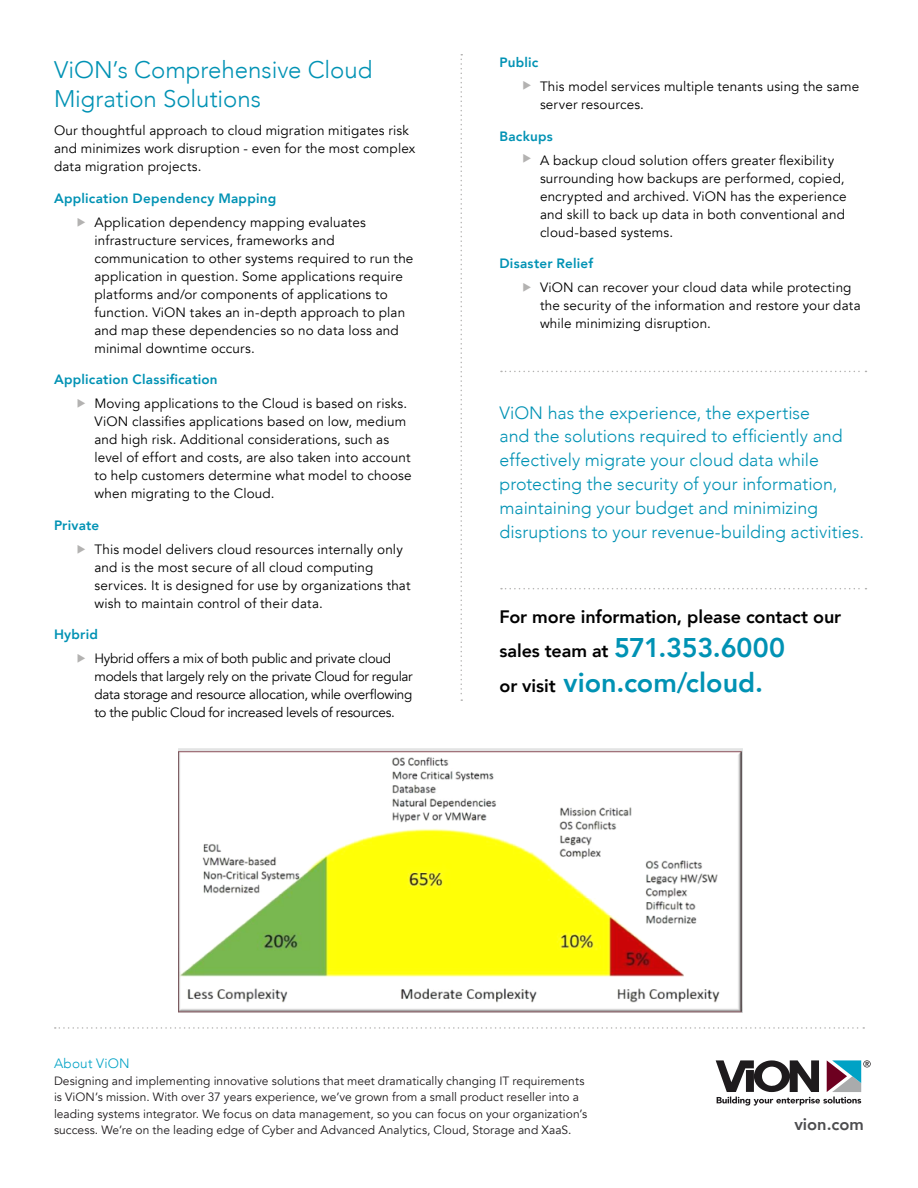
<style>
.page{position:relative;width:918px;height:1188px;background:#fff}
.page>*{position:absolute;margin:0;border:0;box-sizing:border-box;transform-origin:0 0}
.t1{font:800 27px/34.5px "Avenir";color:#0092b4}
.t2{font:300 24px/28.8px "Avenir";letter-spacing:-.005em;color:#0092b4}
.t3{font:800 18px "Avenir";letter-spacing:-.005em;color:#000}
.t4{font:300 17.85px/24px "Avenir";color:#0092b4}
.t5{font:800 16.5px "Avenir";color:#4d4d4f}
.t6{font:13.5px/18px "Avenir";letter-spacing:.01em;color:#000}
.t7{font:13.5px/18px "Avenir";letter-spacing:-.02em;color:#000}
.t8{font:800 13.5px "Avenir";letter-spacing:.015em;color:#0092b4}
.t9{font:300 13.5px "Avenir";letter-spacing:.015em;color:#00a2c5}
.t10{font:12px/16.5px "Avenir";letter-spacing:.005em;color:#1e1b1d}
.s1{font-size:18px;color:#000}
</style>
<div class="page">
<svg style="left:55px;top:1027px;width:809px;height:2px"></svg>
<svg style="left:460px;top:54px;width:2px;height:647px"></svg>
<svg style="left:716px;top:1060px;width:155px;height:46px"></svg>
<svg style="left:501px;top:371px;width:366px;height:1px"></svg>
<img style="left:178px;top:748px;width:564px;height:264px">
<svg style="left:501px;top:588px;width:366px;height:1px"></svg>
<h2 class="t2" style="left:54px;top:55px;width:320px">ViON’s Comprehensive Cloud<br>Migration Solutions</h2>
<p class="t6" style="left:54px;top:122px;width:363px">Our thoughtful approach to cloud migration mitigates risk and minimizes work disruption - even for the most complex data migration projects.</p>
<p class="t8" style="left:54px;top:188px;width:224px">Application Dependency Mapping</p>
<p class="t6" style="left:94px;top:213px;width:320px">Application dependency mapping evaluates infrastructure services, frameworks and communication to other systems required to run the application in question. Some applications require platforms and/or components of applications to function. ViON takes an in-depth approach to plan and map these dependencies so no data loss and minimal downtime occurs.</p>
<p class="t8" style="left:54px;top:369px;width:165px">Application Classification</p>
<p class="t6" style="left:94px;top:395px;width:319px">Moving applications to the Cloud is based on risks.<br>ViON classifies applications based on low, medium and high risk. Additional considerations, such as level of effort and costs, are also taken into account to help customers determine what model to choose when migrating to the Cloud.</p>
<p class="t8" style="left:54px;top:515px;width:47px">Private</p>
<p class="t6" style="left:94px;top:540px;width:318px">This model delivers cloud resources internally only and is the most secure of all cloud computing services. It is designed for use by organizations that wish to maintain control of their data.</p>
<p class="t8" style="left:54px;top:624px;width:45px">Hybrid</p>
<p class="t7" style="left:94px;top:650px;width:320px">Hybrid offers a mix of both public and private cloud models that largely rely on the private Cloud for regular data storage and resource allocation, while overflowing to the public Cloud for increased levels of resources.</p>
<p class="t8" style="left:500px;top:52px;width:40px">Public</p>
<p class="t6" style="left:540px;top:78px;width:321px">This model services multiple tenants using the same server resources.</p>
<p class="t8" style="left:500px;top:126px;width:55px">Backups</p>
<p class="t6" style="left:540px;top:152px;width:308px">A backup cloud solution offers greater flexibility surrounding how backups are performed, copied, encrypted and archived. ViON has the experience and skill to back up data in both conventional and cloud-based systems.</p>
<p class="t8" style="left:500px;top:253px;width:95px">Disaster Relief</p>
<p class="t6" style="left:540px;top:279px;width:322px">ViON can recover your cloud data while protecting the security of the information and restore your data while minimizing disruption.</p>
<p class="t4" style="left:500px;top:400px;width:366px">ViON has the experience, the expertise<br>and the solutions required to efficiently and effectively migrate your cloud data while protecting the security of your information, maintaining your budget and minimizing disruptions to your revenue-building activities.</p>
<h3 class="t3" style="left:500px;top:602px;width:343px">For more information, please contact our</h3>
<h1 class="t1" style="left:500px;top:630px;width:287px"><span class="s1">sales team at</span> 571.353.6000 <span class="s1">or visit</span> vion.com/cloud.</h1>
<p class="t9" style="left:54px;top:1055px;width:77px">About ViON</p>
<p class="t10" style="left:54px;top:1072px;width:535px">Designing and implementing innovative solutions that meet dramatically changing IT requirements is ViON’s mission. With over 37 years experience, we’ve grown from a small product reseller into a leading systems integrator. We focus on data management, so you can focus on your organization’s success. We’re on the leading edge of Cyber and Advanced Analytics, Cloud, Storage and XaaS.</p>
<p class="t5" style="left:794px;top:1111px;width:71px">vion.com</p>
</div>
